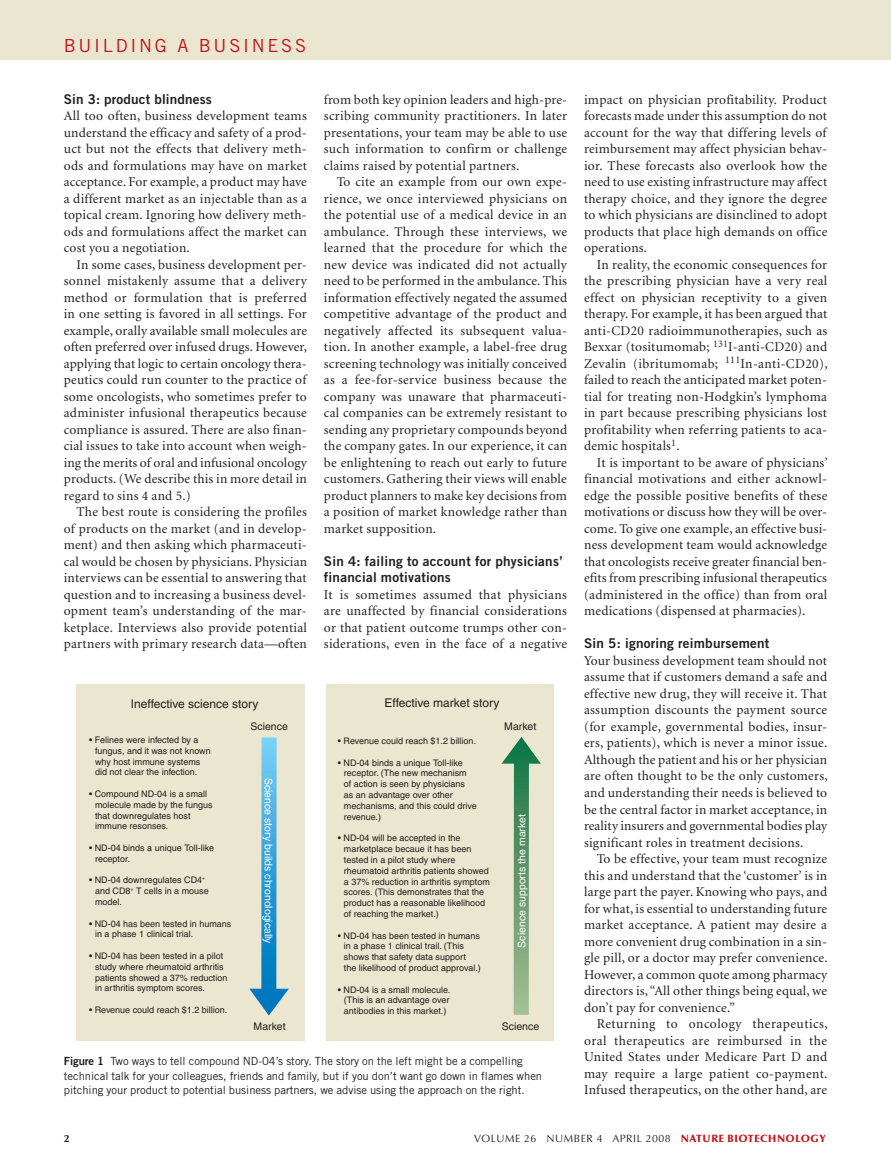
<style>
.page{position:relative;width:891px;height:1175px;background:#fff}
.page>*{position:absolute;margin:0;border:0;box-sizing:border-box;transform-origin:0 0}
.t1{font:18px "Trade Gothic";letter-spacing:.15em;color:#c4121a}
.t2{font:13.5px/16.5px "Minion";letter-spacing:.015em;color:#231f20;text-align:justify}
.t3{font:13.5px/16.5px "Trade Gothic Bold Two";letter-spacing:.015em;color:#231f20}
.t4{font:12px "Helvetica";color:#231f20}
.t5{font:11.25px/14.2px "Trade Gothic";letter-spacing:-.005em;color:#231f20}
.t6{font:10.5px "Helvetica";color:#fff}
.t7{font:10.5px "Optima";letter-spacing:.05em;color:#231f20}
.t8{font:10.5px "Helvetica";color:#231f20}
.t9{font:700 10.5px "Optima";color:#231f20}
.t10{font:9px/10.8px "Helvetica";color:#231f20}
.s1{font-family:"Trade Gothic Bold Two"}
.s2{font-weight:900;color:#c4121a}
</style>
<div class="page">
<div style="left:0;top:0;width:891px;height:60px;background:#ebe6cf"></div>
<div style="left:326px;top:684px;width:228px;height:356px;background:#ebe6cf"></div>
<div style="left:77px;top:684px;width:228px;height:356px;background:#ebe6cf"></div>
<svg style="left:249px;top:737px;width:40px;height:278px"></svg>
<svg style="left:502px;top:737px;width:39px;height:277px"></svg>
<h1 class="t1" style="left:64px;top:35px;width:244px">BUILDING A BUSINESS</h1>
<p class="t3" style="left:64px;top:90px;width:150px">Sin 3: product blindness</p>
<p class="t2" style="left:64px;top:108px;width:245px">All too often, business development teams understand the efficacy and safety of a prod&shy;uct but not the effects that delivery meth&shy;ods and formulations may have on market acceptance. For example, a product may have a different market as an injectable than as a topical cream. Ignoring how delivery meth&shy;ods and formulations affect the market can cost you a negotiation.</p>
<p class="t2" style="left:64px;top:257px;width:245px;text-indent:13px">In some cases, business development per&shy;sonnel mistakenly assume that a delivery method or formulation that is preferred in one setting is favored in all settings. For example, orally available small molecules are often preferred over infused drugs. However, applying that logic to certain oncology thera&shy;peutics could run counter to the practice of some oncologists, who sometimes prefer to administer infusional therapeutics because compliance is assured. There are also finan&shy;cial issues to take into account when weigh&shy;ing the merits of oral and infusional oncology products. (We describe this in more detail in regard to sins 4 and 5.)</p>
<p class="t2" style="left:64px;top:504px;width:245px;text-indent:13px">The best route is considering the profiles of products on the market (and in develop&shy;ment) and then asking which pharmaceuti&shy;cal would be chosen by physicians. Physician interviews can be essential to answering that question and to increasing a business devel&shy;opment team’s understanding of the mar&shy;ketplace. Interviews also provide potential partners with primary research data—often</p>
<p class="t2" style="left:324px;top:92px;width:245px">from both key opinion leaders and high-pre&shy;scribing community practitioners. In later presentations, your team may be able to use such information to confirm or challenge claims raised by potential partners.</p>
<p class="t2" style="left:324px;top:174px;width:245px;text-indent:13px">To cite an example from our own expe&shy;rience, we once interviewed physicians on the potential use of a medical device in an ambulance. Through these interviews, we learned that the procedure for which the new device was indicated did not actually need to be performed in the ambulance. This information effectively negated the assumed competitive advantage of the product and negatively affected its subsequent valua&shy;tion. In another example, a label-free drug screening technology was initially conceived as a fee-for-service business because the company was unaware that pharmaceuti&shy;cal companies can be extremely resistant to sending any proprietary compounds beyond the company gates. In our experience, it can be enlightening to reach out early to future customers. Gathering their views will enable product planners to make key decisions from a position of market knowledge rather than market supposition.</p>
<p class="t3" style="left:324px;top:552px;width:241px">Sin 4: failing to account for physicians’ financial motivations</p>
<p class="t2" style="left:324px;top:587px;width:245px">It is sometimes assumed that physicians are unaffected by financial considerations or that patient outcome trumps other con&shy;siderations, even in the face of a negative</p>
<p class="t4" style="left:131px;top:696px;width:129px">Ineffective science story</p>
<p class="t10" style="left:95px;top:734px;width:117px;text-indent:-6px">• Felines were infected by a fungus, and it was not known why host immune systems did not clear the infection.</p>
<p class="t10" style="left:95px;top:788px;width:119px;text-indent:-6px">• Compound ND-04 is a small molecule made by the fungus that downregulates host immune resonses.</p>
<p class="t10" style="left:95px;top:842px;width:120px;text-indent:-6px">• ND-04 binds a unique Toll-like receptor.</p>
<p class="t10" style="left:95px;top:874px;width:115px;text-indent:-6px">• ND-04 downregulates CD4<sup>+ </sup>and CD8<sup>+</sup> T cells in a mouse model.</p>
<p class="t10" style="left:95px;top:918px;width:138px;text-indent:-6px">• ND-04 has been tested in humans in a phase 1 clinical trial.</p>
<p class="t10" style="left:95px;top:950px;width:134px;text-indent:-6px">• ND-04 has been tested in a pilot study where rheumatoid arthritis patients showed a 37% reduction in arthritis symptom scores.</p>
<p class="t10" style="left:89px;top:1004px;width:140px">• Revenue could reach $1.2 billion.</p>
<p class="t8" style="left:251px;top:720px;width:39px">Science</p>
<p class="t6" style="left:275px;top:778px;width:167px;rotate:90deg">Science story builds chronologically</p>
<p class="t8" style="left:254px;top:1019px;width:34px">Market</p>
<p class="t4" style="left:384px;top:696px;width:117px">Effective market story</p>
<p class="t10" style="left:338px;top:735px;width:140px">• Revenue could reach $1.2 billion.</p>
<p class="t10" style="left:344px;top:757px;width:134px;text-indent:-6px">• ND-04 binds a unique Toll-like receptor. (The new mechanism<br>of action is seen by physicians as an advantage over other mechanisms, and this could drive revenue.)</p>
<p class="t10" style="left:344px;top:832px;width:148px;text-indent:-6px">• ND-04 will be accepted in the marketplace becaue it has been tested in a pilot study where rheumatoid arthritis patients showed a 37% reduction in arthritis symptom scores. (This demonstrates that the product has a reasonable likelihood of reaching the market.)</p>
<p class="t10" style="left:344px;top:930px;width:139px;text-indent:-6px">• ND-04 has been tested in humans in a phase 1 clinical trail. (This shows that safety data support<br>the likelihood of product approval.)</p>
<p class="t10" style="left:338px;top:984px;width:114px;text-align:center">• ND-04 is a small molecule. (This is an advantage over antibodies in this market.)</p>
<p class="t8" style="left:504px;top:719px;width:34px">Market</p>
<p class="t6" style="left:516px;top:947px;width:135px;rotate:-90deg">Science supports the market</p>
<p class="t8" style="left:502px;top:1020px;width:39px">Science</p>
<p class="t5" style="left:64px;top:1054px;width:480px"><span class="s1">Figure 1</span> Two ways to tell compound ND-04’s story. The story on the left might be a compelling technical talk for your colleagues, friends and family, but if you don’t want go down in flames when pitching your product to potential business partners, we advise using the approach on the right.</p>
<p class="t2" style="left:584px;top:92px;width:245px">impact on physician profitability. Product forecasts made under this assumption do not account for the way that differing levels of reimbursement may affect physician behav&shy;ior. These forecasts also overlook how the need to use existing infrastructure may affect therapy choice, and they ignore the degree to which physicians are disinclined to adopt products that place high demands on office operations.</p>
<p class="t2" style="left:584px;top:257px;width:245px;text-indent:13px">In reality, the economic consequences for the prescribing physician have a very real effect on physician receptivity to a given therapy. For example, it has been argued that anti-CD20 radioimmunotherapies, such as Bexxar (tositumomab; <sup>131</sup>I-anti-CD20) and Zevalin (ibritumomab; <sup>111</sup>In-anti-CD20), failed to reach the anticipated market poten&shy;tial for treating non-Hodgkin’s lymphoma in part because prescribing physicians lost profitability when referring patients to aca&shy;demic hospitals<sup>1</sup>.</p>
<p class="t2" style="left:584px;top:455px;width:245px;text-indent:13px">It is important to be aware of physicians’ financial motivations and either acknowl&shy;edge the possible positive benefits of these motivations or discuss how they will be over&shy;come. To give one example, an effective busi&shy;ness development team would acknowledge that oncologists receive greater financial ben&shy;efits from prescribing infusional therapeutics (administered in the office) than from oral medications (dispensed at pharmacies).</p>
<p class="t3" style="left:584px;top:635px;width:187px">Sin 5: ignoring reimbursement</p>
<p class="t2" style="left:584px;top:653px;width:245px">Your business development team should not assume that if customers demand a safe and effective new drug, they will receive it. That assumption discounts the payment source (for example, governmental bodies, insur&shy;ers, patients), which is never a minor issue.<br>Although the patient and his or her physician are often thought to be the only customers, and understanding their needs is believed to be the central factor in market acceptance, in reality insurers and governmental bodies play significant roles in treatment decisions.</p>
<p class="t2" style="left:584px;top:851px;width:245px;text-indent:13px">To be effective, your team must recognize this and understand that the ‘customer’ is in large part the payer. Knowing who pays, and for what, is essential to understanding future market acceptance. A patient may desire a more convenient drug combination in a sin&shy;gle pill, or a doctor may prefer convenience.<br>However, a common quote among pharmacy directors is, “All other things being equal, we don’t pay for convenience.”</p>
<p class="t2" style="left:584px;top:1016px;width:245px;text-indent:13px">Returning to oncology therapeutics, oral therapeutics are reimbursed in the United States under Medicare Part D and may require a large patient co-payment.<br>Infused therapeutics, on the other hand, are</p>
<p class="t9" style="left:64px;top:1132px;width:7px">2</p>
<p class="t7" style="left:474px;top:1132px;width:353px">VOLUME 26 NUMBER 4 APRIL 2008 <span class="s2">NATURE BIOTECHNOLOGY</span></p>
</div>
